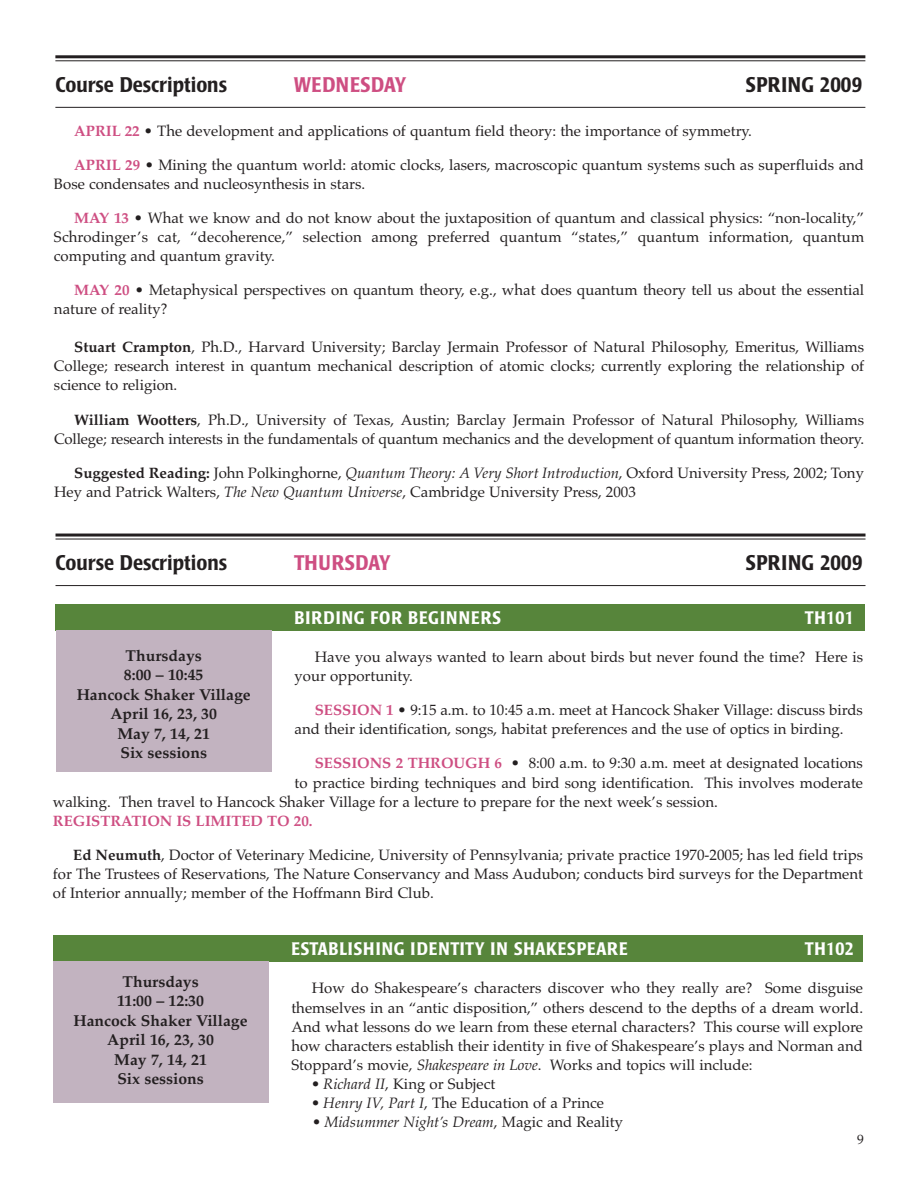
<style>
.page{position:relative;width:918px;height:1188px;background:#fff}
.page>*{position:absolute;margin:0;border:0;box-sizing:border-box;transform-origin:0 0}
.t1{font:500 condensed 21px "Poppl Laudatio";color:#231f20}
.t2{font:500 condensed 21px "Poppl Laudatio";letter-spacing:.02em;color:#231f20}
.t3{font:500 condensed 21px "Poppl Laudatio";color:#ce4e82}
.t4{font:500 condensed 18px "Poppl Laudatio";letter-spacing:.045em;color:#fff}
.t5{font:700 15.75px/19.5px "Palatino";color:#231f20;text-align:center}
.t6{font:15px/19px "Palatino";color:#231f20}
.t7{font:italic 15px "Palatino";color:#231f20}
.t8{font:700 15px "Palatino";color:#ce4e82}
.t9{font:13.5px "Palatino";color:#231f20}
.s1{font-weight:700;color:#ce4e82}
.s2{font-weight:700}
.s3{font-style:italic}
.s4{font-style:normal}
</style>
<div class="page">
<div style="left:55px;top:604px;width:810px;height:27px;background:#57853b"></div>
<div style="left:53px;top:935px;width:810px;height:27px;background:#57853b"></div>
<hr style="left:56px;top:585px;width:810px;height:1px;background:#231f20">
<hr style="left:56px;top:534px;width:810px;height:3px;background:#231f20">
<hr style="left:56px;top:539px;width:810px;height:1px;background:#231f20">
<div style="left:56px;top:631px;width:215px;height:141px;background:#c2b3c0"></div>
<div style="left:53px;top:961px;width:215px;height:142px;background:#c2b3c0"></div>
<hr style="left:55px;top:107px;width:810px;height:1px;background:#231f20">
<hr style="left:55px;top:55px;width:810px;height:3px;background:#231f20">
<hr style="left:55px;top:60px;width:810px;height:1px;background:#231f20">
<h1 class="t1" style="left:55px;top:75px;width:173px">Course Descriptions</h1>
<h1 class="t3" style="left:294px;top:75px;width:114px">WEDNESDAY</h1>
<h1 class="t2" style="left:745px;top:75px;width:118px">SPRING 2009</h1>
<p class="t6" style="left:74px;top:121px;width:679px"><span class="s1">APRIL 22</span> • The development and applications of quantum field theory: the importance of symmetry.</p>
<p class="t6" style="left:54px;top:155px;width:812px;text-indent:20px"><span class="s1">APRIL 29</span> • Mining the quantum world: atomic clocks, lasers, macroscopic quantum systems such as superfluids and<br>Bose condensates and nucleosynthesis in stars.</p>
<p class="t6" style="left:54px;top:208px;width:812px;text-align:justify;text-indent:20px"><span class="s1">MAY 13</span> • What we know and do not know about the juxtaposition of quantum and classical physics: “non-locality,” Schrodinger’s cat, “decoherence,” selection among preferred quantum “states,” quantum information, quantum computing and quantum gravity.</p>
<p class="t6" style="left:54px;top:281px;width:812px;text-indent:20px"><span class="s1">MAY 20</span> • Metaphysical perspectives on quantum theory, e.g., what does quantum theory tell us about the essential nature of reality?</p>
<p class="t6" style="left:54px;top:338px;width:812px;text-align:justify;text-indent:20px"><span class="s2">Stuart Crampton</span>, Ph.D., Harvard University; Barclay Jermain Professor of Natural Philosophy, Emeritus, Williams College; research interest in quantum mechanical description of atomic clocks; currently exploring the relationship of science to religion.</p>
<p class="t6" style="left:54px;top:410px;width:812px;text-align:right"><span class="s2">William Wootters</span>, Ph.D., University of Texas, Austin; Barclay Jermain Professor of Natural Philosophy, Williams<br>College; research interests in the fundamentals of quantum mechanics and the development of quantum information theory.</p>
<p class="t6" style="left:54px;top:463px;width:812px;text-indent:20px"><span class="s2">Suggested Reading:</span> John Polkinghorne, <span class="s3">Quantum Theory: A Very Short Introduction</span>, Oxford University Press, 2002; Tony<br>Hey and Patrick Walters, <span class="s3">The New Quantum Universe</span>, Cambridge University Press, 2003</p>
<h1 class="t1" style="left:56px;top:553px;width:173px">Course Descriptions</h1>
<h1 class="t3" style="left:294px;top:553px;width:98px">THURSDAY</h1>
<h1 class="t2" style="left:746px;top:553px;width:118px">SPRING 2009</h1>
<p class="t4" style="left:295px;top:610px;width:208px">BIRDING FOR BEGINNERS</p>
<p class="t4" style="left:805px;top:610px;width:51px">TH101</p>
<p class="t6" style="left:295px;top:648px;width:570px;text-indent:20px">Have you always wanted to learn about birds but never found the time? Here is your opportunity.</p>
<p class="t6" style="left:295px;top:701px;width:570px;text-indent:20px"><span class="s1">SESSION 1</span> • 9:15 a.m. to 10:45 a.m. meet at Hancock Shaker Village: discuss birds and their identification, songs, habitat preferences and the use of optics in birding.</p>
<p class="t6" style="left:315px;top:754px;width:550px"><span class="s1">SESSIONS 2 THROUGH 6</span> • 8:00 a.m. to 9:30 a.m. meet at designated locations</p>
<p class="t6" style="left:295px;top:773px;width:570px">to practice birding techniques and bird song identification. This involves moderate</p>
<p class="t6" style="left:53px;top:792px;width:666px">walking. Then travel to Hancock Shaker Village for a lecture to prepare for the next week’s session.</p>
<p class="t8" style="left:53px;top:812px;width:261px">REGISTRATION IS LIMITED TO 20.</p>
<p class="t6" style="left:53px;top:845px;width:812px;text-align:justify;text-indent:20px"><span class="s2">Ed Neumuth</span>, Doctor of Veterinary Medicine, University of Pennsylvania; private practice 1970-2005; has led field trips for The Trustees of Reservations, The Nature Conservancy and Mass Audubon; conducts bird surveys for the Department of Interior annually; member of the Hoffmann Bird Club.</p>
<p class="t5" style="left:77px;top:645px;width:175px">Thursdays<br>8:00 – 10:45<br>Hancock Shaker Village<br>April 16, 23, 30<br>May 7, 14, 21<br>Six sessions</p>
<p class="t5" style="left:74px;top:972px;width:176px">Thursdays<br>11:00 – 12:30<br>Hancock Shaker Village<br>April 16, 23, 30<br>May 7, 14, 21<br>Six sessions</p>
<p class="t4" style="left:291px;top:941px;width:338px">ESTABLISHING IDENTITY IN SHAKESPEARE</p>
<p class="t4" style="left:805px;top:941px;width:51px">TH102</p>
<p class="t6" style="left:291px;top:979px;width:573px;text-align:justify;text-indent:20px">How do Shakespeare’s characters discover who they really are? Some disguise themselves in an “antic disposition,” others descend to the depths of a dream world.<br>And what lessons do we learn from these eternal characters? This course will explore how characters establish their identity in five of Shakespeare’s plays and Norman and Stoppard’s movie, <span class="s3">Shakespeare in Love</span>. Works and topics will include:</p>
<p class="t6" style="left:312px;top:1074px;width:185px"><span class="s3">• Richard II</span>, King or Subject</p>
<p class="t6" style="left:312px;top:1093px;width:294px"><span class="s3">• Henry IV, Part I</span>, The Education of a Prince</p>
<p class="t7" style="left:313px;top:1113px;width:312px">• Midsummer Night’s Dream<span class="s4">, Magic and Reality</span></p>
<p class="t9" style="left:857px;top:1132px;width:8px">9</p>
</div>
